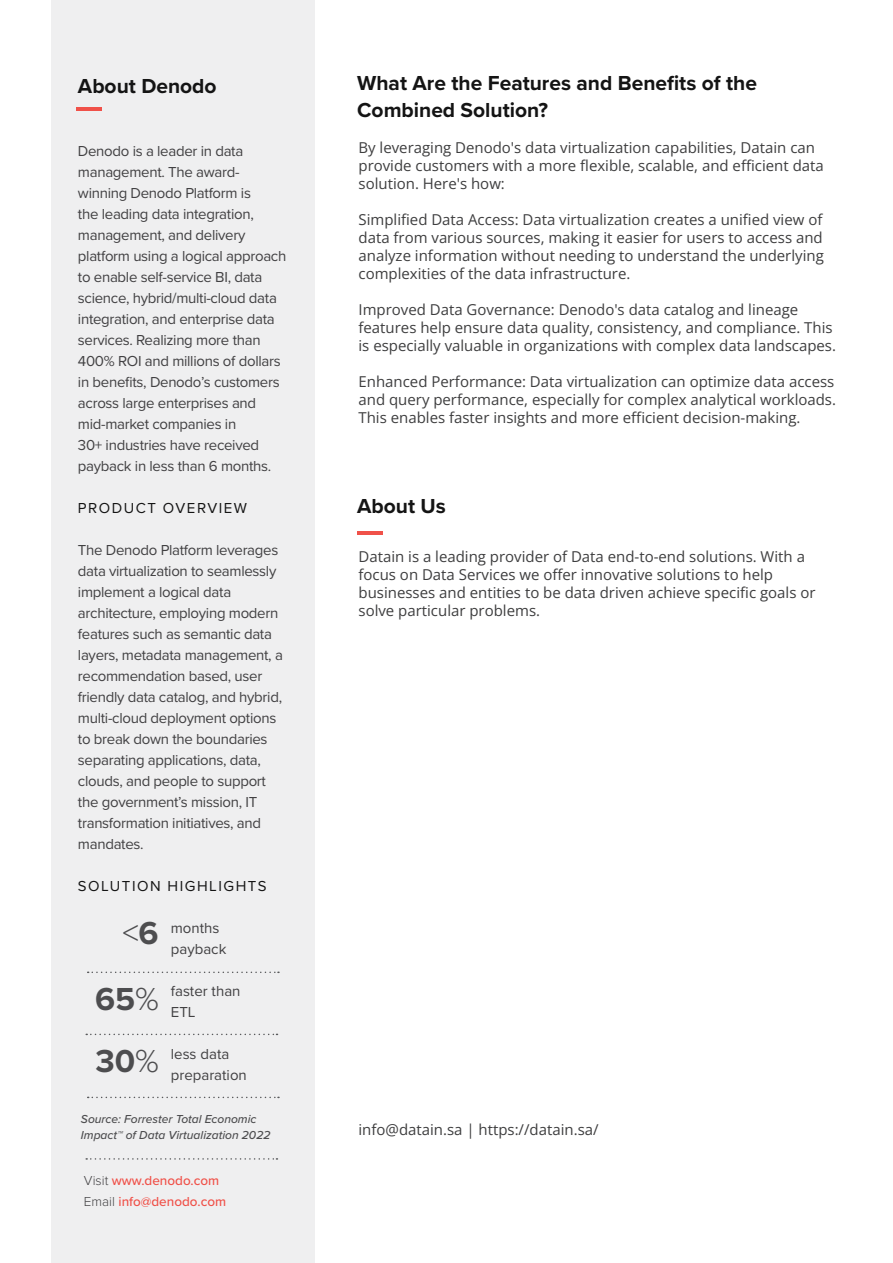
<style>
.page{position:relative;width:893px;height:1263px;background:#fff}
.page>*{position:absolute;margin:0;border:0;box-sizing:border-box;transform-origin:0 0}
.t1{font:700 21px/27px "Proxima Nova";color:#141414}
.t2{font:15px/18px "Open Sans";color:#3e3e3f}
.t3{font:15px/21px "Proxima Nova";letter-spacing:-.02em;color:#414042}
.t4{font:15px/21px "Proxima Nova";color:#414042}
.t5{font:15px "Proxima Nova";letter-spacing:.1em;color:#141414}
.t6{font:500 13.5px/21px "Proxima Nova";color:#f05149}
.t7{font:italic 500 12px/16.5px "Proxima Nova";color:#4d4d4f}
.s1{font-weight:300;font-size:33px;color:#4d4d4f}
.s2{font-weight:700;font-size:33px;color:#4d4d4f}
.s3{font-weight:300;color:#414042}
</style>
<div class="page">
<hr style="left:357px;top:531px;width:26px;height:3px;background:#f05149">
<div style="left:51px;top:0;width:264px;height:1263px;background:#efeff0"></div>
<hr style="left:76px;top:108px;width:26px;height:3px;background:#f05149">
<svg style="left:88px;top:971px;width:191px;height:2px"></svg>
<svg style="left:86px;top:1034px;width:192px;height:1px"></svg>
<svg style="left:88px;top:1097px;width:191px;height:1px"></svg>
<svg style="left:86px;top:1158px;width:191px;height:2px"></svg>
<h1 class="t1" style="left:78px;top:72px;width:140px">About Denodo</h1>
<p class="t3" style="left:78px;top:140px;width:210px">Denodo is a leader in data management. The award&shy;winning Denodo Platform is<br>the leading data integration, management, and delivery platform using a logical approach to enable self-service BI, data science, hybrid/multi-cloud data integration, and enterprise data services. Realizing more than<br>400% ROI and millions of dollars in benefits, Denodo’s customers across large enterprises and mid-market companies in<br>30+ industries have received payback in less than 6 months.</p>
<p class="t5" style="left:78px;top:497px;width:171px">PRODUCT OVERVIEW</p>
<p class="t3" style="left:78px;top:539px;width:206px">The Denodo Platform leverages data virtualization to seamlessly implement a logical data architecture, employing modern features such as semantic data layers, metadata management, a recommendation based, user friendly data catalog, and hybrid, multi-cloud deployment options to break down the boundaries separating applications, data, clouds, and people to support the government’s mission, IT transformation initiatives, and mandates.</p>
<p class="t5" style="left:78px;top:875px;width:190px">SOLUTION HIGHLIGHTS</p>
<p class="t4" style="left:171px;top:917px;width:57px;text-indent:-48px"><span class="s1">&lt;</span><span class="s2">6</span> months payback</p>
<p class="t4" style="left:171px;top:980px;width:71px;text-indent:-76px"><span class="s2">65</span><span class="s1">%</span> faster than<br>ETL</p>
<p class="t4" style="left:171px;top:1043px;width:78px;text-indent:-75px"><span class="s2">30</span><span class="s1">%</span> less data preparation</p>
<p class="t7" style="left:81px;top:1110px;width:191px">Source: Forrester Total Economic<br>Impact™ of Data Virtualization 2022</p>
<p class="t6" style="left:84px;top:1170px;width:144px"><span class="s3">Visit</span> www.denodo.com<br><span class="s3">Email</span> info@denodo.com</p>
<h1 class="t1" style="left:357px;top:69px;width:401px">What Are the Features and Benefits of the<br>Combined Solution?</h1>
<p class="t2" style="left:358px;top:138px;width:467px">By leveraging Denodo's data virtualization capabilities, Datain can provide customers with a more flexible, scalable, and efficient data solution. Here's how:</p>
<p class="t2" style="left:358px;top:210px;width:467px;text-align:justify">Simplified Data Access: Data virtualization creates a unified view of data from various sources, making it easier for users to access and analyze information without needing to understand the underlying complexities of the data infrastructure.</p>
<p class="t2" style="left:358px;top:300px;width:479px">Improved Data Governance: Denodo's data catalog and lineage features help ensure data quality, consistency, and compliance. This is especially valuable in organizations with complex data landscapes.</p>
<p class="t2" style="left:358px;top:372px;width:479px;text-align:justify">Enhanced Performance: Data virtualization can optimize data access and query performance, especially for complex analytical workloads.<br>This enables faster insights and more efficient decision-making.</p>
<h1 class="t1" style="left:357px;top:492px;width:90px">About Us</h1>
<p class="t2" style="left:358px;top:547px;width:458px">Datain is a leading provider of Data end-to-end solutions. With a focus on Data Services we offer innovative solutions to help businesses and entities to be data driven achieve specific goals or solve particular problems.</p>
<p class="t2" style="left:358px;top:1120px;width:242px">info@datain.sa | https://datain.sa/</p>
</div>
